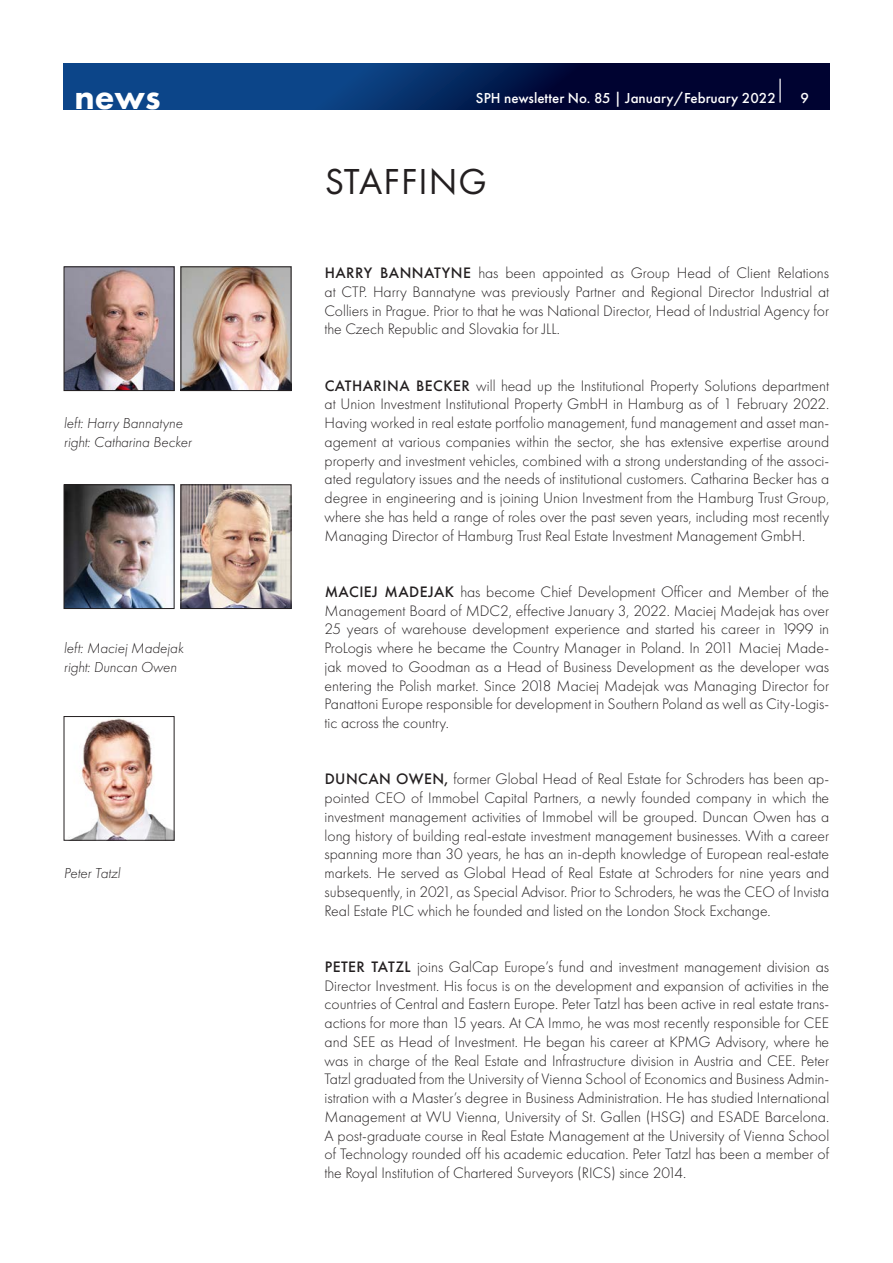
<style>
.page{position:relative;width:893px;height:1263px;background:#fff}
.page>*{position:absolute;margin:0;border:0;box-sizing:border-box;transform-origin:0 0}
.t1{font:37.5px "Futura PT";letter-spacing:.03em;color:#231f20}
.t2{font:800 36px "Futura PT";color:#fff}
.t3{font:300 15.75px/18.8px "Futura PT";color:#231f20;text-align:justify}
.t4{font:italic 300 15px/18.8px "Futura PT";color:#231f20}
.t5{font:500 15px "Futura PT";color:#fff}
.s1{font-weight:500}
</style>
<div class="page">
<svg style="left:64px;top:64px;width:765px;height:45px;background:#05255d"></svg>
<hr style="left:779px;top:79px;width:2px;height:24px;background:#fff">
<img style="left:66px;top:487px;width:106px;height:120px">
<div style="left:64px;top:485px;width:110px;height:124px;border:1px solid #231f20"></div>
<img style="left:69px;top:718px;width:103px;height:120px">
<img style="left:183px;top:269px;width:106px;height:120px">
<div style="left:181px;top:267px;width:110px;height:124px;border:1px solid #231f20"></div>
<img style="left:183px;top:487px;width:106px;height:120px">
<div style="left:181px;top:485px;width:110px;height:124px;border:1px solid #231f20"></div>
<img style="left:66px;top:269px;width:106px;height:120px">
<div style="left:64px;top:267px;width:110px;height:124px;border:1px solid #231f20"></div>
<h2 class="t2" style="left:74px;top:75px;width:88px">news</h2>
<p class="t5" style="left:476px;top:89px;width:302px">SPH newsletter No. 85 | January/February 2022</p>
<p class="t5" style="left:800px;top:89px;width:10px">9</p>
<h1 class="t1" style="left:325px;top:160px;width:164px">STAFFING</h1>
<p class="t4" style="left:64px;top:414px;width:130px">left: Harry Bannatyne right: Catharina Becker</p>
<p class="t4" style="left:64px;top:639px;width:121px">left: Maciej Madejak right: Duncan Owen</p>
<p class="t4" style="left:64px;top:864px;width:58px">Peter Tatzl</p>
<p class="t3" style="left:325px;top:264px;width:506px"><span class="s1">HARRY BANNATYNE</span> has been appointed as Group Head of Client Relations at CTP. Harry Bannatyne was previously Partner and Regional Director Industrial at Colliers in Prague. Prior to that he was National Director, Head of Industrial Agency for the Czech Republic and Slovakia for JLL.</p>
<p class="t3" style="left:325px;top:376px;width:506px"><span class="s1">CATHARINA BECKER</span> will head up the Institutional Property Solutions department at Union Investment Institutional Property GmbH in Hamburg as of 1 February 2022.<br>Having worked in real estate portfolio management, fund management and asset man&shy;agement at various companies within the sector, she has extensive expertise around property and investment vehicles, combined with a strong understanding of the associ&shy;ated regulatory issues and the needs of institutional customers. Catharina Becker has a degree in engineering and is joining Union Investment from the Hamburg Trust Group, where she has held a range of roles over the past seven years, including most recently Managing Director of Hamburg Trust Real Estate Investment Management GmbH.</p>
<p class="t3" style="left:325px;top:582px;width:506px"><span class="s1">MACIEJ MADEJAK</span> has become Chief Development Officer and Member of the Management Board of MDC2, effective January 3, 2022. Maciej Madejak has over 25 years of warehouse development experience and started his career in 1999 in ProLogis where he became the Country Manager in Poland. In 2011 Maciej Made&shy;jak moved to Goodman as a Head of Business Development as the developer was entering the Polish market. Since 2018 Maciej Madejak was Managing Director for Panattoni Europe responsible for development in Southern Poland as well as City-Logis&shy;tic across the country.</p>
<p class="t3" style="left:325px;top:770px;width:506px"><span class="s1">DUNCAN OWEN,</span> former Global Head of Real Estate for Schroders has been ap&shy;pointed CEO of Immobel Capital Partners, a newly founded company in which the investment management activities of Immobel will be grouped. Duncan Owen has a long history of building real-estate investment management businesses. With a career spanning more than 30 years, he has an in-depth knowledge of European real-estate markets. He served as Global Head of Real Estate at Schroders for nine years and subsequently, in 2021, as Special Advisor. Prior to Schroders, he was the CEO of Invista Real Estate PLC which he founded and listed on the London Stock Exchange.</p>
<p class="t3" style="left:325px;top:957px;width:506px"><span class="s1">PETER TATZL</span> joins GalCap Europe’s fund and investment management division as Director Investment. His focus is on the development and expansion of activities in the countries of Central and Eastern Europe. Peter Tatzl has been active in real estate trans&shy;actions for more than 15 years. At CA Immo, he was most recently responsible for CEE and SEE as Head of Investment. He began his career at KPMG Advisory, where he was in charge of the Real Estate and Infrastructure division in Austria and CEE. Peter Tatzl graduated from the University of Vienna School of Economics and Business Admin&shy;istration with a Master’s degree in Business Administration. He has studied International Management at WU Vienna, University of St. Gallen (HSG) and ESADE Barcelona.<br>A post-graduate course in Real Estate Management at the University of Vienna School of Technology rounded off his academic education. Peter Tatzl has been a member of the Royal Institution of Chartered Surveyors (RICS) since 2014.</p>
</div>
